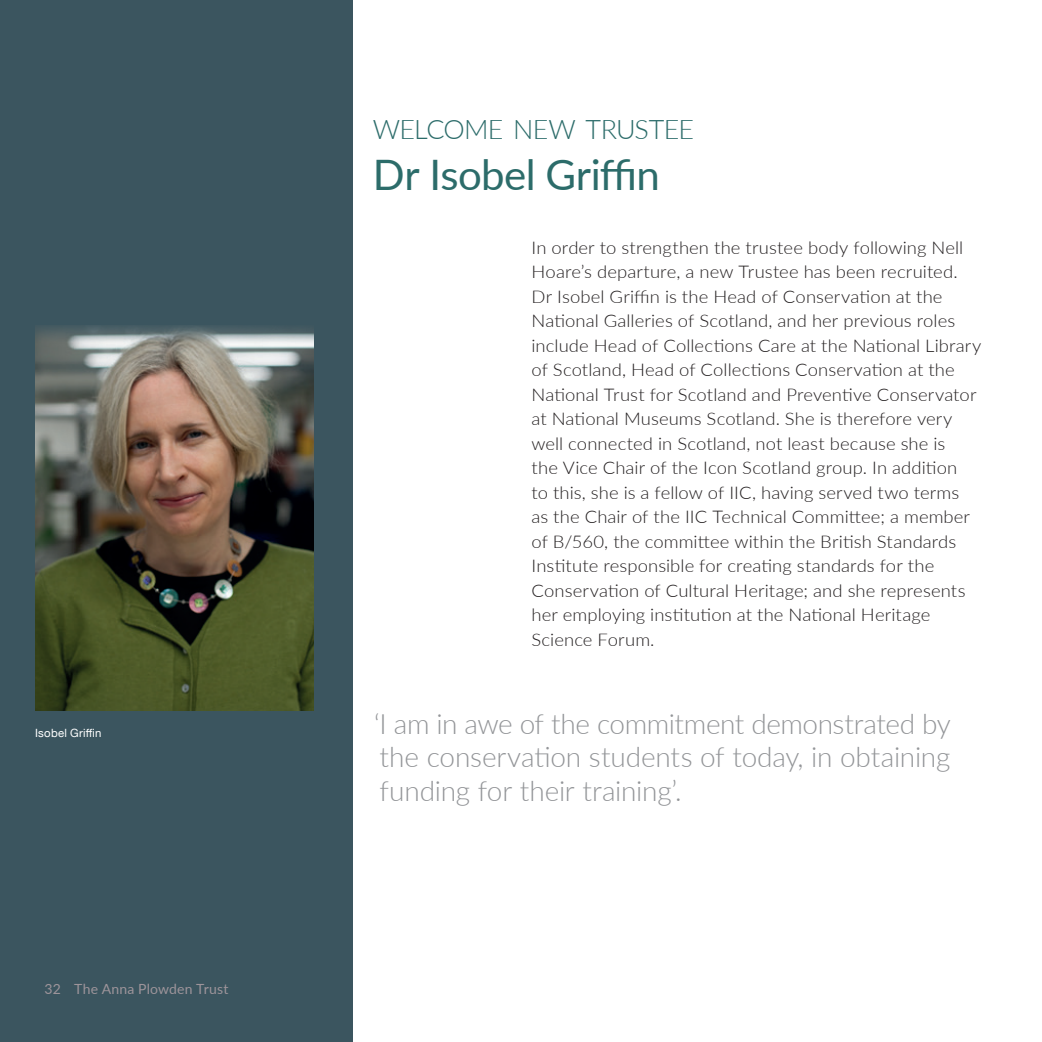
<style>
.page{position:relative;width:1042px;height:1042px;background:#fff}
.page>*{position:absolute;margin:0;border:0;box-sizing:border-box;transform-origin:0 0}
.t1{font:42px "Lato";letter-spacing:-.015em;color:#2c6c6a}
.t2{font:300 28px/33.6px "Lato";letter-spacing:-.01em;color:#939598;text-align:justify}
.t3{font:300 26.95px "Lato";letter-spacing:-.03em;color:#2c6c6a}
.t4{font:300 17.5px/24.5px "Lato";letter-spacing:.005em;color:#231f20;scale:1.05 1}
.t5{font:14px "Lato";letter-spacing:.015em;color:#9d949a}
.t6{font:11.38px "Helvetica Neue";letter-spacing:.025em;color:#fff}
</style>
<div class="page">
<div style="left:0;top:0;width:352px;height:1042px;background:#3b555f"></div>
<img style="left:35px;top:325px;width:279px;height:386px">
<p class="t6" style="left:35px;top:724px;width:68px">Isobel Griffin</p>
<p class="t5" style="left:45px;top:978px;width:185px">32 The Anna Plowden Trust</p>
<h3 class="t3" style="left:373px;top:111px;width:323px">WELCOME NEW TRUSTEE</h3>
<h1 class="t1" style="left:373px;top:145px;width:289px">Dr Isobel Griffin</h1>
<p class="t4" style="left:531px;top:235px;width:430px">In order to strengthen the trustee body following Nell Hoare’s departure, a new Trustee has been recruited.<br>Dr Isobel Griffin is the Head of Conservation at the National Galleries of Scotland, and her previous roles include Head of Collections Care at the National Library of Scotland, Head of Collections Conservation at the National Trust for Scotland and Preventive Conservator at National Museums Scotland. She is therefore very well connected in Scotland, not least because she is<br>the Vice Chair of the Icon Scotland group. In addition<br>to this, she is a fellow of IIC, having served two terms<br>as the Chair of the IIC Technical Committee; a member of B/560, the committee within the British Standards Institute responsible for creating standards for the Conservation of Cultural Heritage; and she represents her employing institution at the National Heritage Science Forum.</p>
<h2 class="t2" style="left:374px;top:705px;width:578px">‘I am in awe of the commitment demonstrated by the conservation students of today, in obtaining funding for their training’.</h2>
</div>
